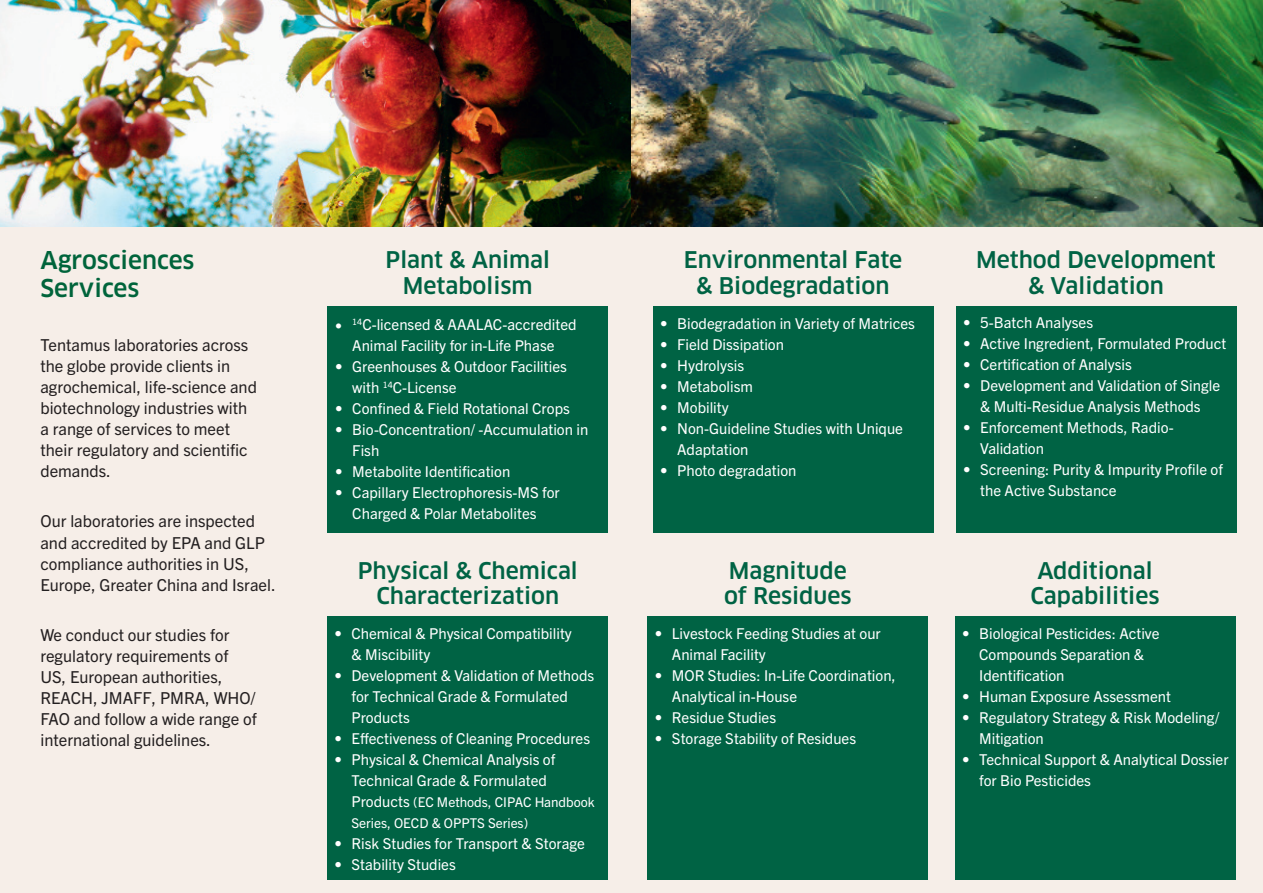
<style>
.page{position:relative;width:1263px;height:893px;background:#f6eee8}
.page>*{position:absolute;margin:0;border:0;box-sizing:border-box;transform-origin:0 0}
.t1{font:500 24px/28.5px "Clan OT";color:#00643b}
.t2{font:500 22.5px/25.5px "Clan OT";color:#006344;text-align:center}
.BULLET2{font:16.5px/21px "Trade Gothic Next LT Pro";color:#231f20}
.t3{font:15px/21px "Trade Gothic Next LT Pro";color:#fff}
.t4{font:13.5px/21px "Trade Gothic Next LT Pro";color:#fff}
.s1{font-family:"Trade Gothic";font-weight:700;font-size:13.95px}
.s2{font-size:15px}
</style>
<div class="page">
<img style="left:0;top:0;width:631px;height:226px">
<img style="left:631px;top:0;width:632px;height:226px">
<div style="left:653px;top:306px;width:280px;height:227px;background:#006344"></div>
<div style="left:647px;top:617px;width:281px;height:263px;background:#006344"></div>
<div style="left:956px;top:306px;width:280px;height:227px;background:#006344"></div>
<div style="left:955px;top:617px;width:280px;height:263px;background:#006344"></div>
<div style="left:327px;top:306px;width:281px;height:227px;background:#006344"></div>
<div style="left:327px;top:617px;width:281px;height:263px;background:#006344"></div>
<p class="t1" style="left:40px;top:246px;width:156px">Agrosciences<br>Services</p>
<p class="BULLET2" style="left:40px;top:333px;width:218px">Tentamus laboratories across the globe provide clients in agrochemical, life-science and biotechnology industries with a range of services to meet their regulatory and scientific demands.</p>
<p class="BULLET2" style="left:40px;top:510px;width:237px">Our laboratories are inspected and accredited by EPA and GLP compliance authorities in US,<br>Europe, Greater China and Israel.</p>
<p class="BULLET2" style="left:40px;top:623px;width:218px">We conduct our studies for regulatory requirements of<br>US, European authorities,<br>REACH, JMAFF, PMRA, WHO/<br>FAO and follow a wide range of international guidelines.</p>
<p class="t2" style="left:385px;top:247px;width:166px">Plant &amp; Animal</p>
<p class="t2" style="left:403px;top:273px;width:131px">Metabolism</p>
<p class="t3" style="left:335px;top:313px;width:243px;text-align:center"><span class="s1">•</span> <sup>14</sup>C-licensed &amp; AAALAC-accredited<br>Animal Facility for in-Life Phase</p>
<p class="t3" style="left:352px;top:355px;width:216px;text-indent:-17px">• Greenhouses &amp; Outdoor Facilities with <sup>14</sup>C-License</p>
<p class="t3" style="left:335px;top:397px;width:236px">• Confined &amp; Field Rotational Crops</p>
<p class="t3" style="left:352px;top:418px;width:238px;text-indent:-17px">• Bio-Concentration/ -Accumulation in<br>Fish</p>
<p class="t3" style="left:335px;top:460px;width:177px">• Metabolite Identification</p>
<p class="t3" style="left:335px;top:481px;width:226px;text-align:center">• Capillary Electrophoresis-MS for<br>Charged &amp; Polar Metabolites</p>
<p class="t2" style="left:358px;top:558px;width:222px">Physical &amp; Chemical<br>Characterization</p>
<p class="t3" style="left:351px;top:622px;width:222px;text-indent:-17px">• Chemical &amp; Physical Compatibility &amp; Miscibility</p>
<p class="t3" style="left:351px;top:664px;width:244px;text-indent:-17px">• Development &amp; Validation of Methods for Technical Grade &amp; Formulated<br>Products</p>
<p class="t3" style="left:334px;top:727px;width:257px">• Effectiveness of Cleaning Procedures</p>
<p class="t3" style="left:334px;top:748px;width:222px;text-align:center">• Physical &amp; Chemical Analysis of<br>Technical Grade &amp; Formulated</p>
<p class="t4" style="left:351px;top:790px;width:245px"><span class="s2">Products</span> (EC Methods, CIPAC Handbook<br>Series, OECD &amp; OPPTS Series)</p>
<p class="t3" style="left:334px;top:832px;width:252px">• Risk Studies for Transport &amp; Storage</p>
<p class="t3" style="left:334px;top:853px;width:123px">• Stability Studies</p>
<p class="t2" style="left:684px;top:247px;width:220px">Environmental Fate</p>
<p class="t2" style="left:696px;top:273px;width:195px">&amp; Biodegradation</p>
<p class="t3" style="left:660px;top:312px;width:256px">• Biodegradation in Variety of Matrices</p>
<p class="t3" style="left:660px;top:333px;width:125px">• Field Dissipation</p>
<p class="t3" style="left:660px;top:354px;width:85px">• Hydrolysis</p>
<p class="t3" style="left:660px;top:375px;width:94px">• Metabolism</p>
<p class="t3" style="left:660px;top:396px;width:70px">• Mobility</p>
<p class="t3" style="left:677px;top:417px;width:227px;text-indent:-17px">• Non-Guideline Studies with Unique<br>Adaptation</p>
<p class="t3" style="left:660px;top:459px;width:138px">• Photo degradation</p>
<p class="t2" style="left:724px;top:558px;width:129px;text-align:left">Magnitude of Residues</p>
<p class="t3" style="left:672px;top:622px;width:210px;text-indent:-17px">• Livestock Feeding Studies at our<br>Animal Facility</p>
<p class="t3" style="left:672px;top:664px;width:225px;text-indent:-17px">• MOR Studies: In-Life Coordination,<br>Analytical in-House</p>
<p class="t3" style="left:655px;top:706px;width:123px">• Residue Studies</p>
<p class="t3" style="left:655px;top:727px;width:203px">• Storage Stability of Residues</p>
<p class="t2" style="left:976px;top:247px;width:241px">Method Development &amp; Validation</p>
<p class="t3" style="left:963px;top:311px;width:131px">• 5-Batch Analyses</p>
<p class="t3" style="left:963px;top:332px;width:265px">• Active Ingredient, Formulated Product</p>
<p class="t3" style="left:963px;top:353px;width:170px">• Certification of Analysis</p>
<p class="t3" style="left:963px;top:374px;width:258px;text-align:center">• Development and Validation of Single &amp; Multi-Residue Analysis Methods</p>
<p class="t3" style="left:980px;top:416px;width:195px;text-indent:-17px">• Enforcement Methods, Radio-<br>Validation</p>
<p class="t3" style="left:980px;top:458px;width:244px;text-indent:-17px">• Screening: Purity &amp; Impurity Profile of the Active Substance</p>
<p class="t2" style="left:1030px;top:558px;width:131px">Additional<br>Capabilities</p>
<p class="t3" style="left:979px;top:622px;width:182px;text-indent:-17px">• Biological Pesticides: Active<br>Compounds Separation &amp;<br>Identification</p>
<p class="t3" style="left:962px;top:685px;width:210px">• Human Exposure Assessment</p>
<p class="t3" style="left:979px;top:706px;width:242px;text-indent:-17px">• Regulatory Strategy &amp; Risk Modeling/<br>Mitigation</p>
<p class="t3" style="left:979px;top:748px;width:251px;text-indent:-17px">• Technical Support &amp; Analytical Dossier for Bio Pesticides</p>
</div>
